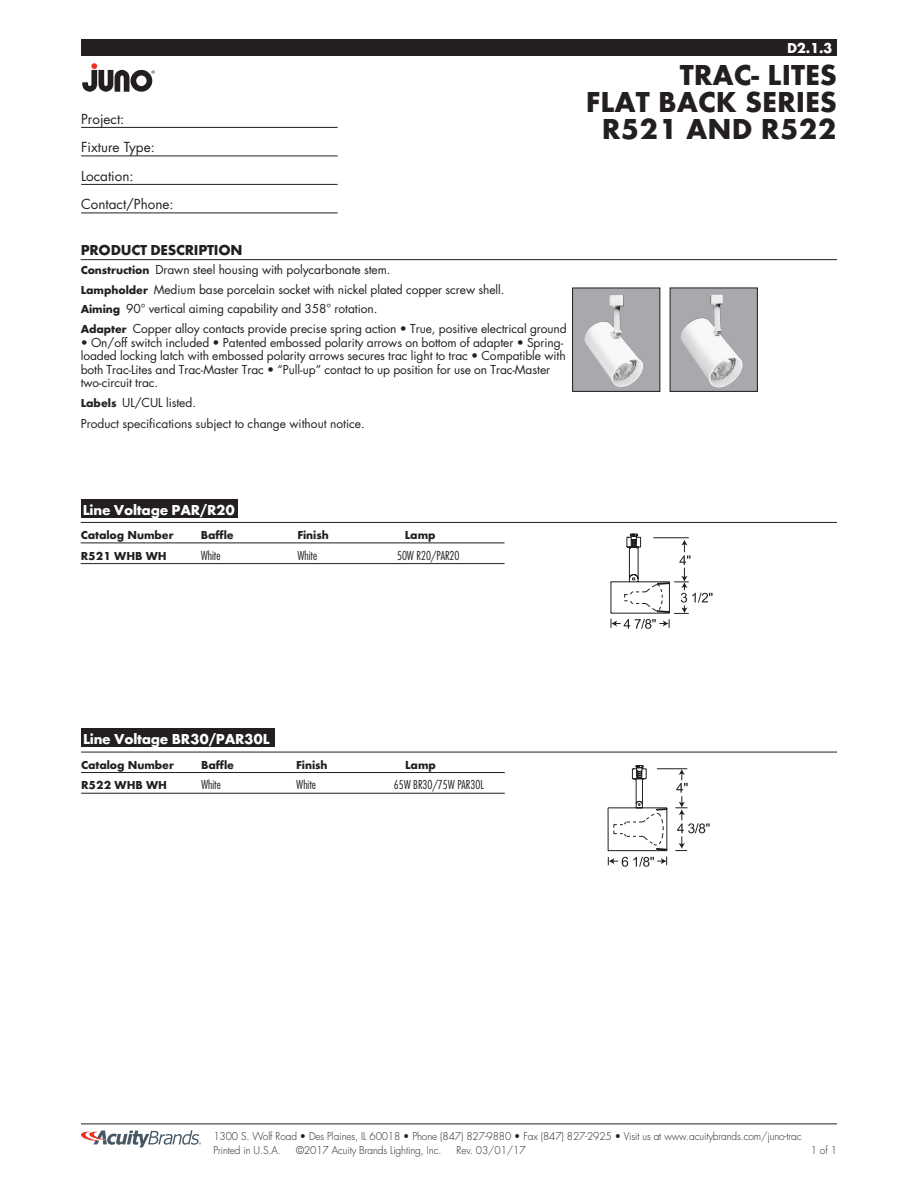
<style>
.page{position:relative;width:918px;height:1188px;background:#fff}
.page>*{position:absolute;margin:0;border:0;box-sizing:border-box;transform-origin:0 0}
.t1{font:30px/27px "Futura Bold DTC";color:#231f20;text-align:right}
.Subheads_w_rule{font:15px "Futura Bold DTC";letter-spacing:-.015em;color:#fff}
.Subheads_w_rule-2{font:15px "Futura Bold DTC";letter-spacing:-.015em;color:#231f20}
.Spec_sheet_number{font:15px "Futura Bold DTC";color:#fff}
.t2{font:13.5px/28.5px "Futura";color:#231f20}
.Body-Futura_Lt{font:12px/13.5px "Futura";letter-spacing:-.005em;color:#231f20}
.t3{font:12px "Futura Bold DTC";letter-spacing:-.005em;color:#231f20}
.t4{font:300 condensed 12px "Futura";letter-spacing:-.005em;color:#231f20}
.t5{font:300 10.5px "Futura";letter-spacing:-.01em;color:#231f20;scale:.96 1}
.s1{font-family:"Futura Bold DTC"}
</style>
<div class="page">
<svg style="left:81px;top:1130px;width:120px;height:17px"></svg>
<hr style="left:81px;top:1124px;width:756px;height:1px;background:#231f20">
<div style="left:81px;top:39px;width:756px;height:17px;background:#231f20"></div>
<svg style="left:82px;top:63px;width:73px;height:29px"></svg>
<hr style="left:81px;top:127px;width:257px;height:1px;background:#231f20">
<hr style="left:81px;top:156px;width:257px;height:1px;background:#231f20">
<hr style="left:81px;top:184px;width:257px;height:1px;background:#231f20">
<hr style="left:81px;top:213px;width:257px;height:1px;background:#231f20">
<div style="left:81px;top:729px;width:194px;height:18px;background:#231f20"></div>
<div style="left:81px;top:499px;width:156px;height:19px;background:#231f20"></div>
<svg style="left:611px;top:534px;width:102px;height:95px"></svg>
<hr style="left:81px;top:543px;width:424px;height:1px;background:#231f20">
<hr style="left:81px;top:563px;width:424px;height:1px;background:#231f20">
<hr style="left:81px;top:772px;width:424px;height:1px;background:#231f20">
<hr style="left:81px;top:793px;width:424px;height:1px;background:#231f20">
<hr style="left:81px;top:259px;width:756px;height:1px;background:#231f20">
<hr style="left:81px;top:522px;width:756px;height:1px;background:#231f20">
<hr style="left:81px;top:752px;width:756px;height:1px;background:#231f20">
<svg style="left:608px;top:765px;width:102px;height:102px"></svg>
<div style="left:573px;top:288px;width:87px;height:103px;background:#a8a9ad"></div>
<img style="left:585px;top:295px;width:58px;height:92px">
<div style="left:572px;top:288px;width:88px;height:104px;border:1px solid #231f20"></div>
<div style="left:670px;top:288px;width:87px;height:103px;background:#a8a9ad"></div>
<img style="left:680px;top:295px;width:63px;height:92px">
<div style="left:670px;top:288px;width:88px;height:104px;border:1px solid #231f20"></div>
<p class="t2" style="left:81px;top:104px;width:94px">Project:<br>Fixture Type:<br>Location:<br>Contact/Phone:</p>
<p class="Subheads_w_rule-2" style="left:81px;top:241px;width:163px">PRODUCT DESCRIPTION</p>
<p class="Body-Futura_Lt" style="left:81px;top:263px;width:311px"><span class="s1">Construction</span> Drawn steel housing with polycarbonate stem.</p>
<p class="Body-Futura_Lt" style="left:81px;top:283px;width:425px"><span class="s1">Lampholder</span> Medium base porcelain socket with nickel plated copper screw shell.</p>
<p class="Body-Futura_Lt" style="left:81px;top:302px;width:298px"><span class="s1">Aiming</span> 90° vertical aiming capability and 358° rotation.</p>
<p class="Body-Futura_Lt" style="left:81px;top:322px;width:488px"><span class="s1">Adapter</span> Copper alloy contacts provide precise spring action • True, positive electrical ground</p>
<p class="Body-Futura_Lt" style="left:81px;top:335px;width:487px">• On/off switch included • Patented embossed polarity arrows on bottom of adapter • Spring&shy;loaded locking latch with embossed polarity arrows secures trac light to trac • Compatible with both Trac-Lites and Trac-Master Trac • “Pull-up” contact to up position for use on Trac-Master two-circuit trac.</p>
<p class="Body-Futura_Lt" style="left:81px;top:395px;width:117px"><span class="s1">Labels</span> UL/CUL listed.</p>
<p class="Body-Futura_Lt" style="left:81px;top:416px;width:286px">Product specifications subject to change without notice.</p>
<p class="Spec_sheet_number" style="left:787px;top:39px;width:47px">D2.1.3</p>
<p class="t1" style="left:586px;top:61px;width:253px">TRAC- LITES<br>FLAT BACK SERIES<br>R521 AND R522</p>
<p class="Subheads_w_rule" style="left:83px;top:501px;width:154px">Line Voltage PAR/R20</p>
<p class="t3" style="left:81px;top:528px;width:94px">Catalog Number</p>
<p class="t3" style="left:201px;top:528px;width:34px">Baffle</p>
<p class="t3" style="left:297px;top:528px;width:33px">Finish</p>
<p class="t3" style="left:405px;top:528px;width:32px">Lamp</p>
<p class="t3" style="left:81px;top:549px;width:87px">R521 WHB WH</p>
<p class="t4" style="left:201px;top:548px;width:21px">White</p>
<p class="t4" style="left:297px;top:548px;width:21px">White</p>
<p class="t4" style="left:397px;top:548px;width:64px">50W R20/PAR20</p>
<p class="Subheads_w_rule" style="left:83px;top:730px;width:188px">Line Voltage BR30/PAR30L</p>
<p class="t3" style="left:81px;top:757px;width:94px">Catalog Number</p>
<p class="t3" style="left:201px;top:757px;width:34px">Baffle</p>
<p class="t3" style="left:296px;top:757px;width:33px">Finish</p>
<p class="t3" style="left:405px;top:757px;width:32px">Lamp</p>
<p class="t3" style="left:81px;top:778px;width:87px">R522 WHB WH</p>
<p class="t4" style="left:201px;top:777px;width:21px">White</p>
<p class="t4" style="left:296px;top:777px;width:21px">White</p>
<p class="t4" style="left:394px;top:777px;width:92px">65W BR30/75W PAR30L</p>
<p class="t5" style="left:213px;top:1129px;width:614px">1300 S. Wolf Road • Des Plaines, IL 60018 • Phone (847) 827-9880 • Fax (847) 827-2925 • Visit us at www.acuitybrands.com/juno-trac</p>
<p class="t5" style="left:213px;top:1143px;width:72px">Printed in U.S.A.</p>
<p class="t5" style="left:296px;top:1143px;width:153px">©2017 Acuity Brands Lighting, Inc.</p>
<p class="t5" style="left:457px;top:1143px;width:73px">Rev. 03/01/17</p>
<p class="t5" style="left:811px;top:1144px;width:29px">1 of 1</p>
</div>
